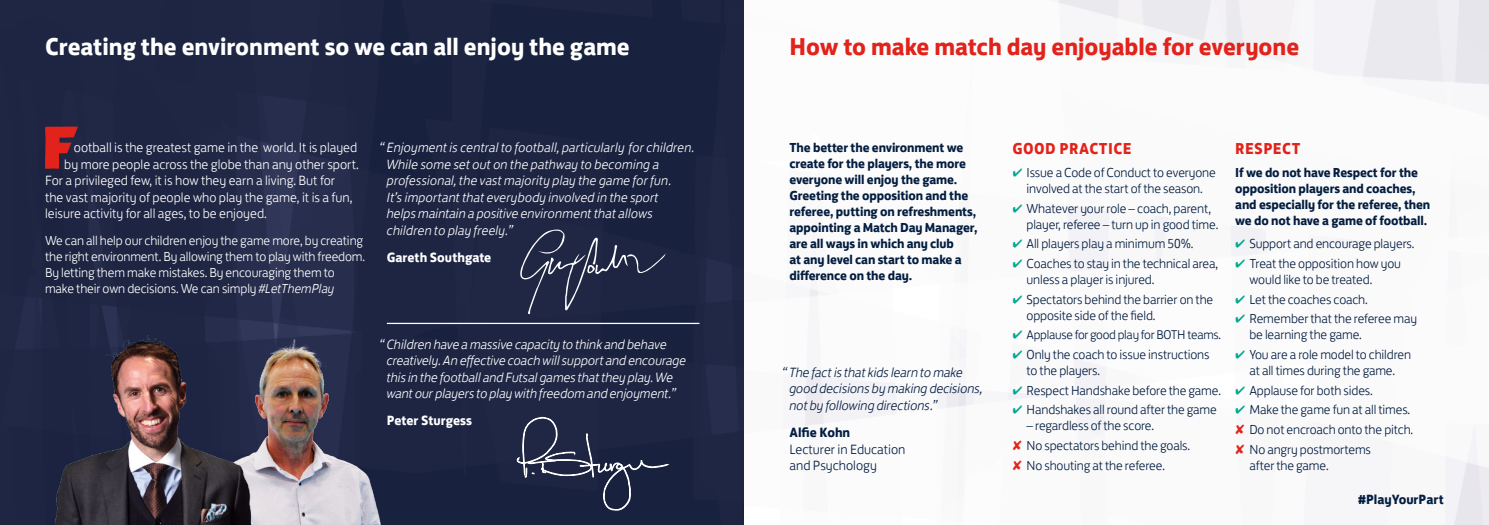
<style>
.page{position:relative;width:1489px;height:525px;background:#fff}
.page>*{position:absolute;margin:0;border:0;box-sizing:border-box;transform-origin:0 0}
.t1{font:700 25px "FS Jack";color:#fff}
.t2{font:700 25px "FS Jack";color:#e2231b}
.t3{font:700 16.25px "FS Jack";letter-spacing:.025em;color:#e2231b}
.t4{font:italic 300 13.75px/16.5px "FS Jack";letter-spacing:-.005em;color:#fff}
.t5{font:300 13.75px "FS Jack";color:#fff}
.t6{font:italic 300 13.75px/16.5px "FS Jack";letter-spacing:-.015em;color:#041e41}
.t7{font:300 13.75px/16.5px "FS Jack";color:#041e41}
.t8{font:700 13.75px "FS Jack";color:#fff}
.t9{font:700 13.75px "FS Jack";color:#041e41}
.t10{font:300 13.38px/19.6px "FS Jack";letter-spacing:-.01em;color:#041e41}
.t11{font:700 13.38px/16px "FS Jack";letter-spacing:-.01em;color:#041e41}
.t12{font:300 13.38px/16px "FS Jack";letter-spacing:-.01em;color:#fff}
.t13{font:300 13px "FS Jack";letter-spacing:-.02em;color:#041e41}
.s1{font-style:italic}
</style>
<div class="page">
<img style="left:0;top:0;width:1488px;height:524px">
<img style="left:261px;top:335px;width:140px;height:189px">
<svg style="left:45px;top:126px;width:33px;height:43px"></svg>
<hr style="left:387px;top:322px;width:312px;height:2px;background:#fff">
<img style="left:0;top:316px;width:261px;height:208px">
<svg style="left:519px;top:228px;width:146px;height:86px;background:#2c344f"></svg>
<svg style="left:516px;top:398px;width:154px;height:120px;background:#28304b"></svg>
<svg style="left:1012px;top:168px;width:9px;height:9px"></svg>
<svg style="left:1012px;top:204px;width:9px;height:8px"></svg>
<svg style="left:1012px;top:239px;width:9px;height:9px"></svg>
<svg style="left:1012px;top:259px;width:9px;height:8px"></svg>
<svg style="left:1012px;top:295px;width:9px;height:8px"></svg>
<svg style="left:1012px;top:330px;width:9px;height:9px"></svg>
<svg style="left:1012px;top:350px;width:9px;height:8px"></svg>
<svg style="left:1012px;top:386px;width:9px;height:8px"></svg>
<svg style="left:1012px;top:405px;width:9px;height:8px"></svg>
<svg style="left:1013px;top:440px;width:8px;height:10px"></svg>
<svg style="left:1013px;top:459px;width:8px;height:10px"></svg>
<svg style="left:1235px;top:239px;width:9px;height:9px"></svg>
<svg style="left:1235px;top:259px;width:9px;height:8px"></svg>
<svg style="left:1235px;top:295px;width:9px;height:8px"></svg>
<svg style="left:1235px;top:314px;width:9px;height:9px"></svg>
<svg style="left:1235px;top:350px;width:9px;height:8px"></svg>
<svg style="left:1235px;top:386px;width:9px;height:8px"></svg>
<svg style="left:1235px;top:405px;width:9px;height:8px"></svg>
<svg style="left:1235px;top:424px;width:9px;height:10px"></svg>
<svg style="left:1235px;top:443px;width:9px;height:10px"></svg>
<h1 class="t1" style="left:45px;top:25px;width:586px">Creating the environment so we can all enjoy the game</h1>
<p class="t5" style="left:74px;top:136px;width:285px">ootball is the greatest game in the world. It is played</p>
<p class="t5" style="left:64px;top:153px;width:296px">by more people across the globe than any other sport.</p>
<p class="t5" style="left:45px;top:169px;width:291px">For a privileged few, it is how they earn a living. But for</p>
<p class="t5" style="left:45px;top:186px;width:309px">the vast majority of people who play the game, it is a fun,</p>
<p class="t5" style="left:45px;top:202px;width:223px">leisure activity for all ages, to be enjoyed.</p>
<p class="t12" style="left:45px;top:231px;width:321px">We can all help our children enjoy the game more, by creating the right environment. By allowing them to play with freedom.<br>By letting them make mistakes. By encouraging them to make their own decisions. We can simply <span class="s1">#LetThemPlay</span></p>
<p class="t4" style="left:387px;top:138px;width:309px;text-indent:-7px">“ Enjoyment is central to football, particularly for children.<br>While some set out on the pathway to becoming a professional, the vast majority play the game for fun.<br>It’s important that everybody involved in the sport<br>helps maintain a positive environment that allows children to play freely.”</p>
<p class="t8" style="left:387px;top:245px;width:106px">Gareth Southgate</p>
<p class="t4" style="left:387px;top:334px;width:301px;text-indent:-7px">“ Children have a massive capacity to think and behave creatively. An effective coach will support and encourage this in the football and Futsal games that they play. We want our players to play with freedom and enjoyment.”</p>
<p class="t8" style="left:387px;top:409px;width:87px">Peter Sturgess</p>
<h1 class="t2" style="left:789px;top:25px;width:511px">How to make match day enjoyable for everyone</h1>
<p class="t11" style="left:789px;top:138px;width:189px">The better the environment we create for the players, the more everyone will enjoy the game.<br>Greeting the opposition and the referee, putting on refreshments, appointing a Match Day Manager, are all ways in which any club<br>at any level can start to make a difference on the day.</p>
<p class="t3" style="left:1012px;top:135px;width:121px">GOOD PRACTICE</p>
<p class="t10" style="left:1026px;top:163px;width:191px;line-height:16px">Issue a Code of Conduct to everyone involved at the start of the season.</p>
<p class="t10" style="left:1026px;top:199px;width:193px;line-height:16px">Whatever your role – coach, parent, player, referee – turn up in good time.</p>
<p class="t10" style="left:1026px;top:233px;width:193px">All players play a minimum 50%.<br>Coaches to stay in the technical area,</p>
<p class="t10" style="left:1026px;top:268px;width:188px">unless a player is injured.<br>Spectators behind the barrier on the</p>
<p class="t10" style="left:1026px;top:304px;width:130px">opposite side of the field.</p>
<p class="t13" style="left:1026px;top:324px;width:196px">Applause for good play for BOTH teams.</p>
<p class="t10" style="left:1026px;top:345px;width:184px;line-height:16px">Only the coach to issue instructions to the players.</p>
<p class="t10" style="left:1026px;top:379px;width:196px">Respect Handshake before the game.<br>Handshakes all round after the game</p>
<p class="t10" style="left:1026px;top:414px;width:165px">– regardless of the score.<br>No spectators behind the goals.<br>No shouting at the referee.</p>
<p class="t6" style="left:789px;top:363px;width:195px;text-indent:-7px">“ The fact is that kids learn to make good decisions by making decisions, not by following directions.”</p>
<p class="t9" style="left:789px;top:420px;width:62px">Alfie Kohn</p>
<p class="t7" style="left:789px;top:439px;width:117px">Lecturer in Education and Psychology</p>
<p class="t3" style="left:1235px;top:135px;width:67px">RESPECT</p>
<p class="t11" style="left:1235px;top:163px;width:196px">If we do not have Respect for the opposition players and coaches, and especially for the referee, then we do not have a game of football.</p>
<p class="t10" style="left:1249px;top:233px;width:166px">Support and encourage players.<br>Treat the opposition how you</p>
<p class="t10" style="left:1249px;top:268px;width:169px">would like to be treated.<br>Let the coaches coach.<br>Remember that the referee may</p>
<p class="t10" style="left:1249px;top:323px;width:163px">be learning the game.<br>You are a role model to children</p>
<p class="t10" style="left:1249px;top:359px;width:165px">at all times during the game.<br>Applause for both sides.<br>Make the game fun at all times.<br>Do not encroach onto the pitch.<br>No angry postmortems</p>
<p class="t10" style="left:1249px;top:453px;width:81px">after the game.</p>
<p class="t9" style="left:1357px;top:487px;width:87px">#PlayYourPart</p>
</div>
